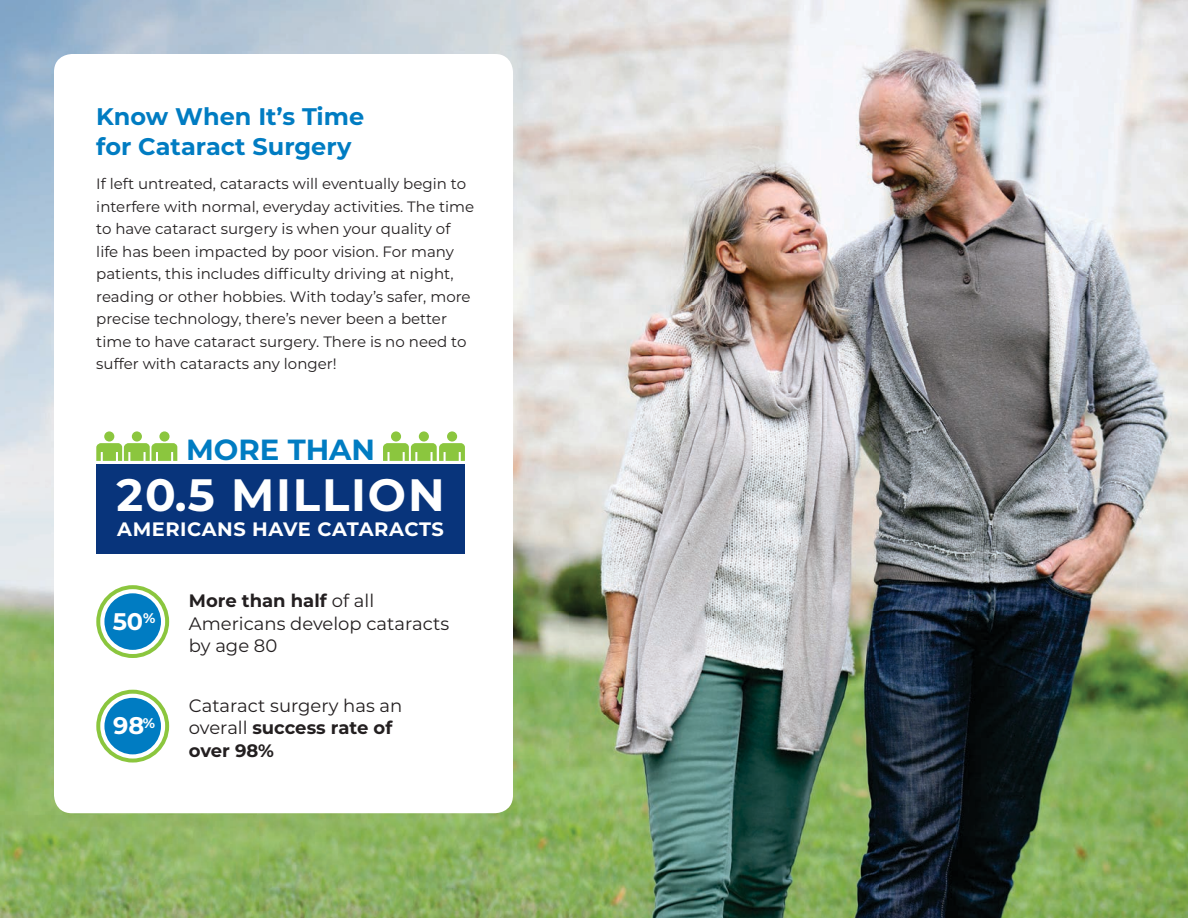
<style>
.page{position:relative;width:1188px;height:918px;background:#fff}
.page>*{position:absolute;margin:0;border:0;box-sizing:border-box;transform-origin:0 0}
.t1{font:700 45.3px "Montserrat";color:#fff}
.t2{font:700 29.1px "Montserrat";color:#007cc2}
.t3{font:700 24px/30px "Montserrat";color:#007cc2}
.t4{font:700 24px "Montserrat";color:#fff}
.t5{font:700 19.35px "Montserrat";letter-spacing:.025em;color:#fff}
.t6{font:18px/22.5px "Montserrat";color:#231f20}
.t7{font:15px/22.5px "Montserrat";color:#231f20}
.s1{font-weight:700}
</style>
<div class="page">
<img style="left:0;top:0;width:1188px;height:918px">
<div style="left:54px;top:54px;width:459px;height:759px;background:#fff;border-radius:18px"></div>
<svg style="left:96px;top:585px;width:73px;height:73px"></svg>
<div style="left:102px;top:591px;width:61px;height:61px;background:#007cc2;border-radius:50%"></div>
<div style="left:100px;top:589px;width:65px;height:65px;border:4px solid #fff;border-radius:50%"></div>
<svg style="left:96px;top:690px;width:73px;height:73px"></svg>
<div style="left:102px;top:696px;width:61px;height:60px;background:#007cc2;border-radius:50%"></div>
<div style="left:100px;top:694px;width:65px;height:65px;border:4px solid #fff;border-radius:50%"></div>
<div style="left:96px;top:464px;width:369px;height:90px;background:#08347b"></div>
<div style="left:391px;top:431px;width:10px;height:11px;background:#8bc63e;border-radius:50%"></div>
<div style="left:159px;top:431px;width:11px;height:11px;background:#8bc63e;border-radius:50%"></div>
<div style="left:132px;top:431px;width:10px;height:11px;background:#8bc63e;border-radius:50%"></div>
<div style="left:104px;top:431px;width:10px;height:11px;background:#8bc63e;border-radius:50%"></div>
<svg style="left:96px;top:443px;width:81px;height:18px"></svg>
<div style="left:419px;top:431px;width:10px;height:11px;background:#8bc63e;border-radius:50%"></div>
<div style="left:447px;top:431px;width:10px;height:11px;background:#8bc63e;border-radius:50%"></div>
<svg style="left:383px;top:443px;width:82px;height:18px"></svg>
<h3 class="t3" style="left:96px;top:100px;width:269px">Know When It’s Time for Cataract Surgery</h3>
<p class="t7" style="left:96px;top:172px;width:379px">If left untreated, cataracts will eventually begin to interfere with normal, everyday activities. The time to have cataract surgery is when your quality of life has been impacted by poor vision. For many patients, this includes difficulty driving at night, reading or other hobbies. With today’s safer, more precise technology, there’s never been a better time to have cataract surgery. There is no need to suffer with cataracts any longer!</p>
<h2 class="t2" style="left:186px;top:429px;width:191px">MORE THAN</h2>
<h1 class="t1" style="left:117px;top:462px;width:330px">20.5 MILLION</h1>
<p class="t5" style="left:117px;top:515px;width:328px">AMERICANS HAVE CATARACTS</p>
<h3 class="t4" style="left:113px;top:604px;width:44px">50<sup>%</sup></h3>
<h3 class="t4" style="left:113px;top:708px;width:43px">98<sup>%</sup></h3>
<p class="t6" style="left:189px;top:589px;width:262px"><span class="s1">More than half</span> of all<br>Americans develop cataracts by age 80</p>
<p class="t6" style="left:189px;top:694px;width:215px">Cataract surgery has an overall <span class="s1">success rate of over 98%</span></p>
</div>
